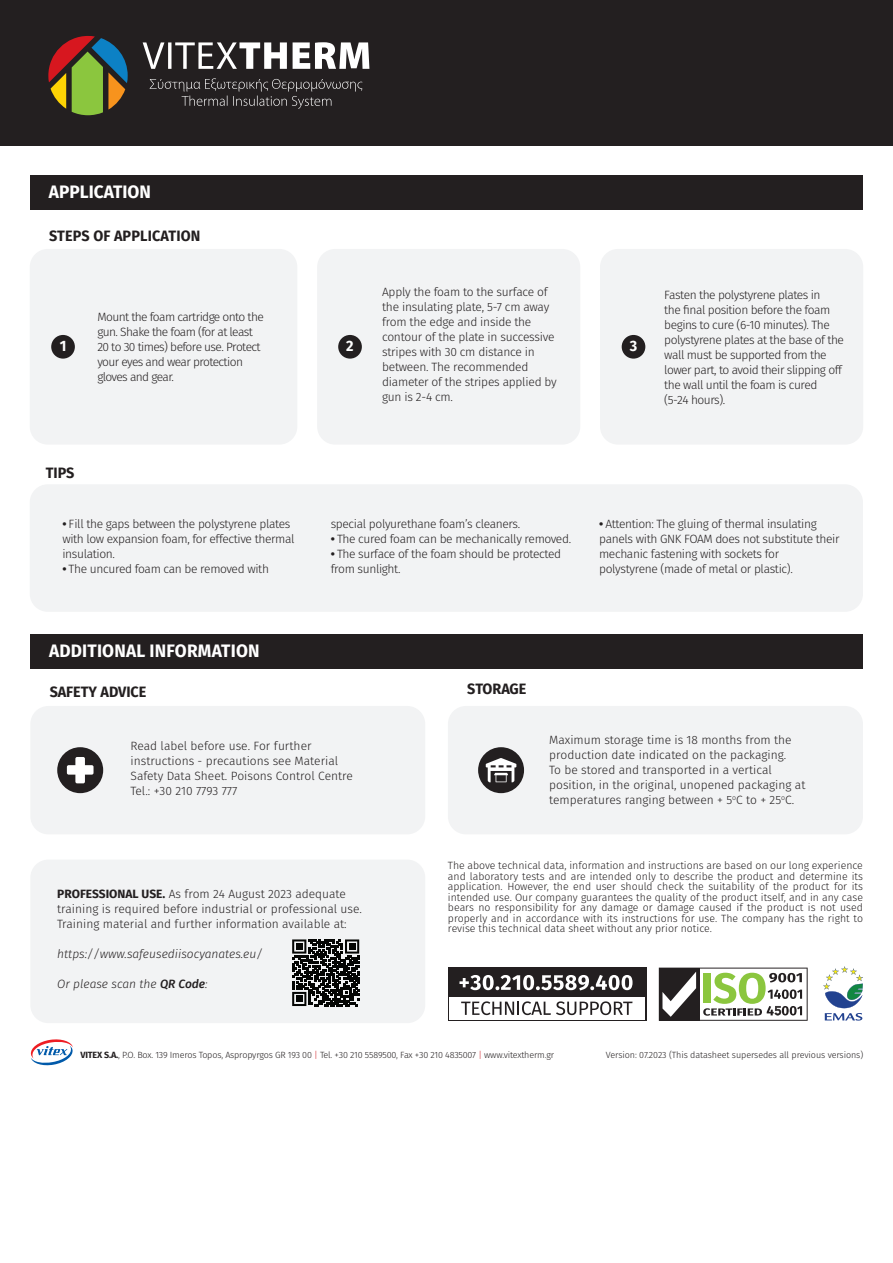
<style>
.page{position:relative;width:893px;height:1263px;background:#fff}
.page>*{position:absolute;margin:0;border:0;box-sizing:border-box;transform-origin:0 0}
.t1{font:700 18px "Fira Sans";letter-spacing:.01em;color:#fff;scale:.96 1}
.t2{font:700 15px "Fira Sans";color:#231f20;scale:.96 1}
.t3{font:700 15px "Fira Sans";color:#fff;scale:.96 1}
.t4{font:300 12px/15px "Fira Sans";letter-spacing:-.03em;color:#231f20}
.t5{font:300 12px/15px "Fira Sans";color:#231f20}
.t6{font:300 12px/15px "Fira Sans";letter-spacing:-.05em;color:#231f20}
.t7{font:italic 300 12px "Fira Sans";color:#231f20}
.t8{font:300 10.5px/10.5px "Fira Sans";color:#231f20;text-align:justify}
.t9{font:300 9px "Fira Sans";letter-spacing:-.02em;color:#231f20}
.s1{font-weight:700}
.s2{font-weight:500}
.s3{color:#d1232a}
</style>
<div class="page">
<div style="left:0;top:0;width:893px;height:145px;background:#231f20"></div>
<svg style="left:143px;top:42px;width:226px;height:27px"></svg>
<svg style="left:150px;top:78px;width:212px;height:31px"></svg>
<svg style="left:48px;top:36px;width:80px;height:79px"></svg>
<div style="left:30px;top:249px;width:267px;height:196px;background:#f2f3f4;border-radius:18px"></div>
<div style="left:317px;top:249px;width:263px;height:196px;background:#f2f3f4;border-radius:18px"></div>
<div style="left:600px;top:249px;width:263px;height:196px;background:#f2f3f4;border-radius:18px"></div>
<div style="left:51px;top:335px;width:24px;height:24px;background:#231f20;border-radius:50%"></div>
<div style="left:338px;top:335px;width:24px;height:24px;background:#231f20;border-radius:50%"></div>
<div style="left:622px;top:335px;width:23px;height:24px;background:#231f20;border-radius:50%"></div>
<div style="left:30px;top:484px;width:833px;height:128px;background:#f2f3f4;border-radius:18px"></div>
<div style="left:30px;top:176px;width:833px;height:34px;background:#231f20"></div>
<div style="left:30px;top:634px;width:833px;height:34px;background:#231f20"></div>
<div style="left:30px;top:706px;width:395px;height:128px;background:#f2f3f4;border-radius:18px"></div>
<div style="left:57px;top:747px;width:46px;height:46px;background:#231f20;border-radius:50%"></div>
<svg style="left:67px;top:757px;width:27px;height:26px"></svg>
<div style="left:448px;top:706px;width:415px;height:128px;background:#f2f3f4;border-radius:18px"></div>
<div style="left:478px;top:747px;width:46px;height:46px;background:#231f20;border-radius:50%"></div>
<svg style="left:486px;top:758px;width:30px;height:24px"></svg>
<svg style="left:30px;top:1039px;width:43px;height:27px"></svg>
<svg style="left:823px;top:966px;width:40px;height:54px"></svg>
<div style="left:448px;top:967px;width:198px;height:54px;background:#231f20"></div>
<div style="left:449px;top:997px;width:196px;height:22px;background:#fff"></div>
<svg style="left:461px;top:1001px;width:171px;height:14px"></svg>
<svg style="left:459px;top:975px;width:173px;height:15px"></svg>
<svg style="left:659px;top:967px;width:149px;height:54px"></svg>
<div style="left:30px;top:859px;width:395px;height:164px;background:#f2f3f4;border-radius:18px"></div>
<svg style="left:292px;top:939px;width:67px;height:67px"></svg>
<h1 class="t1" style="left:49px;top:179px;width:108px">APPLICATION</h1>
<p class="t2" style="left:49px;top:225px;width:159px">STEPS OF APPLICATION</p>
<p class="t4" style="left:382px;top:286px;width:176px">Apply the foam to the surface of the insulating plate, 5-7 cm away from the edge and inside the contour of the plate in successive stripes with 30 cm distance in between. The recommended diameter of the stripes applied by gun is 2-4 cm.</p>
<p class="t4" style="left:664px;top:288px;width:181px">Fasten the polystyrene plates in<br>the final position before the foam begins to cure (6-10 minutes). The polystyrene plates at the base of the wall must be supported from the lower part, to avoid their slipping off the wall until the foam is cured (5-24 hours).</p>
<p class="t6" style="left:97px;top:311px;width:168px">Mount the foam cartridge onto the gun. Shake the foam (for at least<br>20 to 30 times) before use. Protect your eyes and wear protection gloves and gear.</p>
<p class="t3" style="left:60px;top:335px;width:8px">1</p>
<p class="t3" style="left:346px;top:335px;width:9px">2</p>
<p class="t3" style="left:630px;top:335px;width:9px">3</p>
<p class="t2" style="left:46px;top:462px;width:31px">TIPS</p>
<p class="t4" style="left:62px;top:517px;width:234px"><span class="s1">•</span> Fill the gaps between the polystyrene plates with low expansion foam, for effective thermal insulation.</p>
<p class="t4" style="left:62px;top:562px;width:208px"><span class="s1">•</span> The uncured foam can be removed with</p>
<h1 class="t1" style="left:49px;top:638px;width:221px">ADDITIONAL INFORMATION</h1>
<p class="t2" style="left:50px;top:682px;width:102px">SAFETY ADVICE</p>
<p class="t4" style="left:331px;top:517px;width:191px">special polyurethane foam’s cleaners.</p>
<p class="t4" style="left:331px;top:532px;width:242px"><span class="s1">•</span> The cured foam can be mechanically removed.</p>
<p class="t4" style="left:331px;top:547px;width:232px"><span class="s1">•</span> The surface of the foam should be protected from sunlight.</p>
<p class="t4" style="left:599px;top:517px;width:242px"><span class="s1">•</span> Attention: The gluing of thermal insulating panels with GNK FOAM does not substitute their mechanic fastening with sockets for polystyrene (made of metal or plastic).</p>
<p class="t2" style="left:467px;top:679px;width:63px">STORAGE</p>
<p class="t5" style="left:131px;top:739px;width:224px">Read label before use. For further instructions - precautions see Material Safety Data Sheet. Poisons Control Centre Tel.: +30 210 7793 777</p>
<p class="t5" style="left:57px;top:888px;width:306px"><span class="s1">PROFESSIONAL USE.</span> As from 24 August 2023 adequate training is required before industrial or professional use.<br>Training material and further information available at:</p>
<p class="t7" style="left:57px;top:946px;width:207px">https://www.safeusediisocyanates.eu/</p>
<p class="t7" style="left:57px;top:976px;width:152px">Or please scan the <span class="s2">QR Code</span>:</p>
<p class="t5" style="left:549px;top:733px;width:258px">Maximum storage time is 18 months from the production date indicated on the packaging.<br>To be stored and transported in a vertical position, in the original, unopened packaging at temperatures ranging between + 5<sup>o</sup>C to + 25<sup>o</sup>C.</p>
<p class="t8" style="left:448px;top:861px;width:417px">The above technical data, information and instructions are based on our long experience and laboratory tests and are intended only to describe the product and determine its application. However, the end user should check the suitability of the product for its intended use. Our company guarantees the quality of the product itself, and in any case bears no responsibility for any damage or damage caused if the product is not used properly and in accordance with its instructions for use. The company has the right to revise this technical data sheet without any prior notice.</p>
<p class="t9" style="left:81px;top:1048px;width:475px"><span class="s1">VITEX S.A.</span>, P.O. Box. 139 Imeros Topos, Aspropyrgos GR 193 00 <span class="s3">|</span> Τel. +30 210 5589500, Fax +30 210 4835007 <span class="s3">|</span> www.vitextherm.gr</p>
<p class="t9" style="left:606px;top:1048px;width:259px">Version: 07.2023 (This datasheet supersedes all previous versions)</p>
</div>
